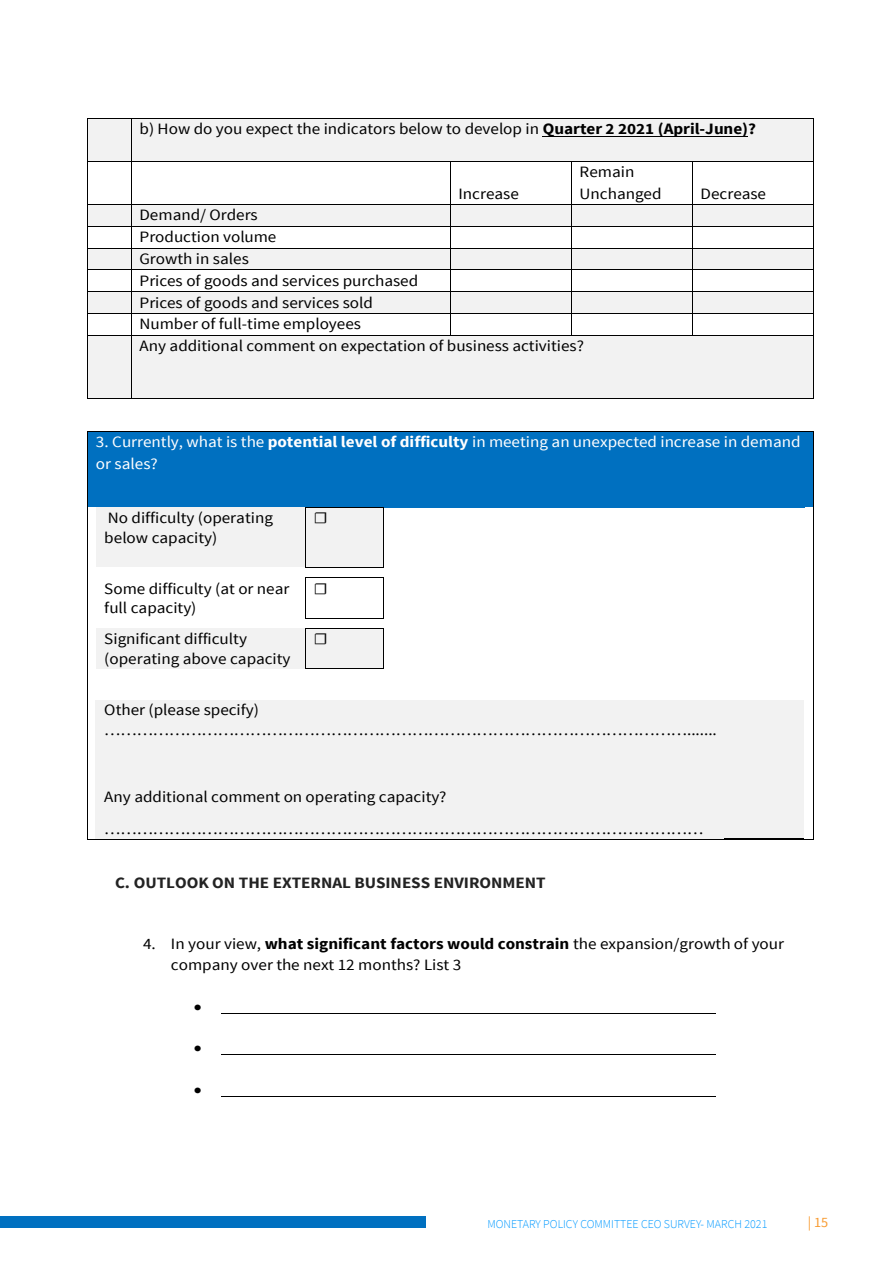
<style>
.page{position:relative;width:893px;height:1263px;background:#fff}
.page>*{position:absolute;margin:0;border:0;box-sizing:border-box;transform-origin:0 0}
.t1{font:15.75px/21.8px "Source Sans Pro";color:#000;scale:1.08 1}
.t2{font:15.75px/21.5px "Source Sans Pro";color:#fff;scale:1.08 1}
.t3{font:700 15.75px "Source Sans Pro";color:#232323;scale:1.08 1}
.t4{font:15.75px "Symbol";color:#000;scale:1.08 1}
.t5{font:14.25px "Source Sans Pro";color:#f89b31}
.t6{font:300 12px "Source Sans Pro";color:#09f}
.s1{font-weight:700}
.s2{color:#fff}
</style>
<div class="page">
<div style="left:0;top:1217px;width:426px;height:11px;background:#0070c0"></div>
<div style="left:88px;top:119px;width:43px;height:42px;background:#f2f2f2"></div>
<div style="left:131px;top:119px;width:682px;height:42px;background:#f2f2f2"></div>
<hr style="left:543px;top:136px;width:205px;height:1px;background:#000">
<hr style="left:88px;top:118px;width:43px;height:1px;background:#000">
<hr style="left:131px;top:118px;width:682px;height:1px;background:#000">
<hr style="left:87px;top:119px;width:1px;height:42px;background:#000">
<hr style="left:131px;top:119px;width:1px;height:42px;background:#000">
<hr style="left:813px;top:119px;width:1px;height:42px;background:#000">
<hr style="left:88px;top:161px;width:43px;height:1px;background:#000">
<hr style="left:131px;top:161px;width:319px;height:1px;background:#000">
<hr style="left:450px;top:161px;width:121px;height:1px;background:#000">
<hr style="left:572px;top:161px;width:120px;height:1px;background:#000">
<hr style="left:693px;top:161px;width:120px;height:1px;background:#000">
<hr style="left:87px;top:162px;width:1px;height:42px;background:#000">
<hr style="left:131px;top:162px;width:1px;height:42px;background:#000">
<hr style="left:450px;top:162px;width:1px;height:42px;background:#000">
<hr style="left:571px;top:162px;width:1px;height:42px;background:#000">
<hr style="left:692px;top:162px;width:1px;height:42px;background:#000">
<hr style="left:813px;top:162px;width:1px;height:42px;background:#000">
<div style="left:88px;top:205px;width:43px;height:21px;background:#f2f2f2"></div>
<div style="left:131px;top:205px;width:319px;height:21px;background:#f2f2f2"></div>
<div style="left:450px;top:205px;width:121px;height:21px;background:#f2f2f2"></div>
<div style="left:572px;top:205px;width:120px;height:21px;background:#f2f2f2"></div>
<div style="left:693px;top:205px;width:120px;height:21px;background:#f2f2f2"></div>
<hr style="left:88px;top:204px;width:43px;height:1px;background:#000">
<hr style="left:131px;top:204px;width:319px;height:1px;background:#000">
<hr style="left:450px;top:204px;width:121px;height:1px;background:#000">
<hr style="left:572px;top:204px;width:120px;height:1px;background:#000">
<hr style="left:693px;top:204px;width:120px;height:1px;background:#000">
<hr style="left:88px;top:226px;width:43px;height:1px;background:#000">
<hr style="left:131px;top:226px;width:319px;height:1px;background:#000">
<hr style="left:450px;top:226px;width:121px;height:1px;background:#000">
<hr style="left:572px;top:226px;width:120px;height:1px;background:#000">
<hr style="left:693px;top:226px;width:120px;height:1px;background:#000">
<div style="left:88px;top:248px;width:43px;height:22px;background:#f2f2f2"></div>
<div style="left:131px;top:248px;width:319px;height:22px;background:#f2f2f2"></div>
<div style="left:450px;top:248px;width:121px;height:22px;background:#f2f2f2"></div>
<div style="left:572px;top:248px;width:120px;height:22px;background:#f2f2f2"></div>
<div style="left:693px;top:248px;width:120px;height:22px;background:#f2f2f2"></div>
<hr style="left:88px;top:248px;width:43px;height:1px;background:#000">
<hr style="left:131px;top:248px;width:319px;height:1px;background:#000">
<hr style="left:450px;top:248px;width:121px;height:1px;background:#000">
<hr style="left:572px;top:248px;width:120px;height:1px;background:#000">
<hr style="left:693px;top:248px;width:120px;height:1px;background:#000">
<hr style="left:88px;top:270px;width:43px;height:1px;background:#000">
<hr style="left:131px;top:270px;width:319px;height:1px;background:#000">
<hr style="left:450px;top:270px;width:121px;height:1px;background:#000">
<hr style="left:572px;top:270px;width:120px;height:1px;background:#000">
<hr style="left:693px;top:270px;width:120px;height:1px;background:#000">
<div style="left:88px;top:292px;width:43px;height:21px;background:#f2f2f2"></div>
<div style="left:131px;top:292px;width:319px;height:21px;background:#f2f2f2"></div>
<div style="left:450px;top:292px;width:121px;height:21px;background:#f2f2f2"></div>
<div style="left:572px;top:292px;width:120px;height:21px;background:#f2f2f2"></div>
<div style="left:693px;top:292px;width:120px;height:21px;background:#f2f2f2"></div>
<hr style="left:88px;top:291px;width:43px;height:1px;background:#000">
<hr style="left:131px;top:291px;width:319px;height:1px;background:#000">
<hr style="left:450px;top:291px;width:121px;height:1px;background:#000">
<hr style="left:572px;top:291px;width:120px;height:1px;background:#000">
<hr style="left:693px;top:291px;width:120px;height:1px;background:#000">
<hr style="left:88px;top:313px;width:43px;height:1px;background:#000">
<hr style="left:131px;top:313px;width:319px;height:1px;background:#000">
<hr style="left:450px;top:313px;width:121px;height:1px;background:#000">
<hr style="left:572px;top:313px;width:120px;height:1px;background:#000">
<hr style="left:693px;top:313px;width:120px;height:1px;background:#000">
<div style="left:88px;top:336px;width:43px;height:62px;background:#f2f2f2"></div>
<div style="left:131px;top:336px;width:682px;height:62px;background:#f2f2f2"></div>
<svg style="left:87px;top:204px;width:1px;height:132px"></svg>
<hr style="left:88px;top:335px;width:43px;height:1px;background:#000">
<svg style="left:131px;top:205px;width:1px;height:130px"></svg>
<hr style="left:131px;top:335px;width:319px;height:1px;background:#000">
<svg style="left:450px;top:205px;width:1px;height:130px"></svg>
<hr style="left:450px;top:335px;width:121px;height:1px;background:#000">
<svg style="left:571px;top:204px;width:1px;height:132px"></svg>
<hr style="left:572px;top:335px;width:120px;height:1px;background:#000">
<svg style="left:692px;top:204px;width:1px;height:132px"></svg>
<hr style="left:693px;top:335px;width:120px;height:1px;background:#000">
<svg style="left:813px;top:204px;width:1px;height:132px"></svg>
<hr style="left:87px;top:336px;width:1px;height:62px;background:#000">
<hr style="left:88px;top:398px;width:43px;height:1px;background:#000">
<hr style="left:131px;top:336px;width:1px;height:62px;background:#000">
<hr style="left:131px;top:398px;width:682px;height:1px;background:#000">
<hr style="left:813px;top:336px;width:1px;height:62px;background:#000">
<div style="left:88px;top:432px;width:725px;height:75px;background:#0070c0"></div>
<hr style="left:88px;top:431px;width:725px;height:1px;background:#000">
<hr style="left:87px;top:432px;width:1px;height:75px;background:#000">
<hr style="left:813px;top:432px;width:1px;height:75px;background:#000">
<div style="left:96px;top:508px;width:209px;height:59px;background:#f2f2f2"></div>
<div style="left:306px;top:508px;width:77px;height:59px;background:#f2f2f2"></div>
<hr style="left:96px;top:507px;width:209px;height:1px;background:#f2f2f2">
<hr style="left:306px;top:507px;width:77px;height:1px;background:#000">
<hr style="left:305px;top:508px;width:1px;height:59px;background:#000">
<hr style="left:383px;top:508px;width:1px;height:59px;background:#000">
<hr style="left:307px;top:567px;width:76px;height:1px;background:#000">
<hr style="left:307px;top:577px;width:76px;height:1px;background:#000">
<hr style="left:305px;top:578px;width:1px;height:40px;background:#000">
<hr style="left:383px;top:578px;width:1px;height:40px;background:#000">
<hr style="left:307px;top:618px;width:76px;height:1px;background:#000">
<div style="left:96px;top:629px;width:209px;height:39px;background:#f2f2f2"></div>
<div style="left:306px;top:629px;width:77px;height:39px;background:#f2f2f2"></div>
<hr style="left:96px;top:628px;width:209px;height:1px;background:#f2f2f2">
<hr style="left:307px;top:628px;width:76px;height:1px;background:#000">
<hr style="left:305px;top:629px;width:1px;height:39px;background:#000">
<hr style="left:383px;top:629px;width:1px;height:39px;background:#000">
<hr style="left:307px;top:668px;width:76px;height:1px;background:#000">
<div style="left:96px;top:700px;width:629px;height:79px;background:#f2f2f2"></div>
<div style="left:725px;top:700px;width:78px;height:79px;background:#f2f2f2"></div>
<div style="left:96px;top:779px;width:629px;height:59px;background:#f2f2f2"></div>
<div style="left:725px;top:779px;width:78px;height:59px;background:#f2f2f2"></div>
<hr style="left:724px;top:838px;width:79px;height:1px;background:#000">
<hr style="left:87px;top:507px;width:1px;height:332px;background:#000">
<hr style="left:88px;top:839px;width:725px;height:1px;background:#000">
<hr style="left:813px;top:507px;width:1px;height:332px;background:#000">
<hr style="left:222px;top:1013px;width:494px;height:1px;background:#000">
<hr style="left:222px;top:1054px;width:494px;height:1px;background:#000">
<hr style="left:222px;top:1096px;width:494px;height:1px;background:#000">
<p class="t1" style="left:140px;top:119px;width:572px">b) How do you expect the indicators below to develop in <span class="s1">Quarter 2 2021 (April-June)?</span></p>
<p class="t1" style="left:458px;top:183px;width:57px">Increase</p>
<p class="t1" style="left:580px;top:162px;width:78px;line-height:21.1px">Remain<br>Unchanged</p>
<p class="t1" style="left:140px;top:204px;width:413px">Demand/ Orders<br>Production volume<br>Growth in sales<br>Prices of goods and services purchased<br>Prices of goods and services sold<br>Number of full-time employees<br>Any additional comment on expectation of business activities?</p>
<p class="t1" style="left:701px;top:183px;width:62px">Decrease</p>
<p class="t2" style="left:96px;top:431px;width:654px">3. Currently, what is the <span class="s1">potential level of difficulty</span> in meeting an unexpected increase in demand or sales?</p>
<p class="t1" style="left:104px;top:508px;width:158px;line-height:19.8px">No difficulty (operating below capacity)</p>
<p class="t1" style="left:314px;top:507px;width:14px">☐</p>
<p class="t1" style="left:104px;top:579px;width:173px;line-height:19.8px">Some difficulty (at or near full capacity)</p>
<p class="t1" style="left:314px;top:578px;width:14px">☐</p>
<p class="t1" style="left:104px;top:629px;width:174px;line-height:19.8px">Significant difficulty (operating above capacity</p>
<p class="t1" style="left:314px;top:628px;width:14px">☐</p>
<p class="t1" style="left:104px;top:701px;width:569px;line-height:19.8px">Other (please specify) ……………………………………………………………………………………………….......</p>
<p class="t1" style="left:104px;top:781px;width:556px;line-height:32.2px">Any additional comment on operating capacity? …………………………………………………………………………………………………</p>
<p class="t3" style="left:87px;top:872px;width:426px"><span class="s2">C.</span> C. OUTLOOK ON THE EXTERNAL BUSINESS ENVIRONMENT</p>
<p class="t1" style="left:171px;top:933px;width:569px;line-height:21.3px;text-indent:-28px">4. In your view, <span class="s1">what significant factors would constrain</span> the expansion/growth of your company over the next 12 months? List 3</p>
<p class="t4" style="left:194px;top:996px;width:9px">•</p>
<p class="t4" style="left:194px;top:1037px;width:9px">•</p>
<p class="t4" style="left:194px;top:1079px;width:9px">•</p>
<p class="t6" style="left:487px;top:1217px;width:281px">MONETARY POLICY COMMITTEE CEO SURVEY- MARCH 2021</p>
<p class="t5" style="left:808px;top:1213px;width:22px">| 15</p>
</div>
